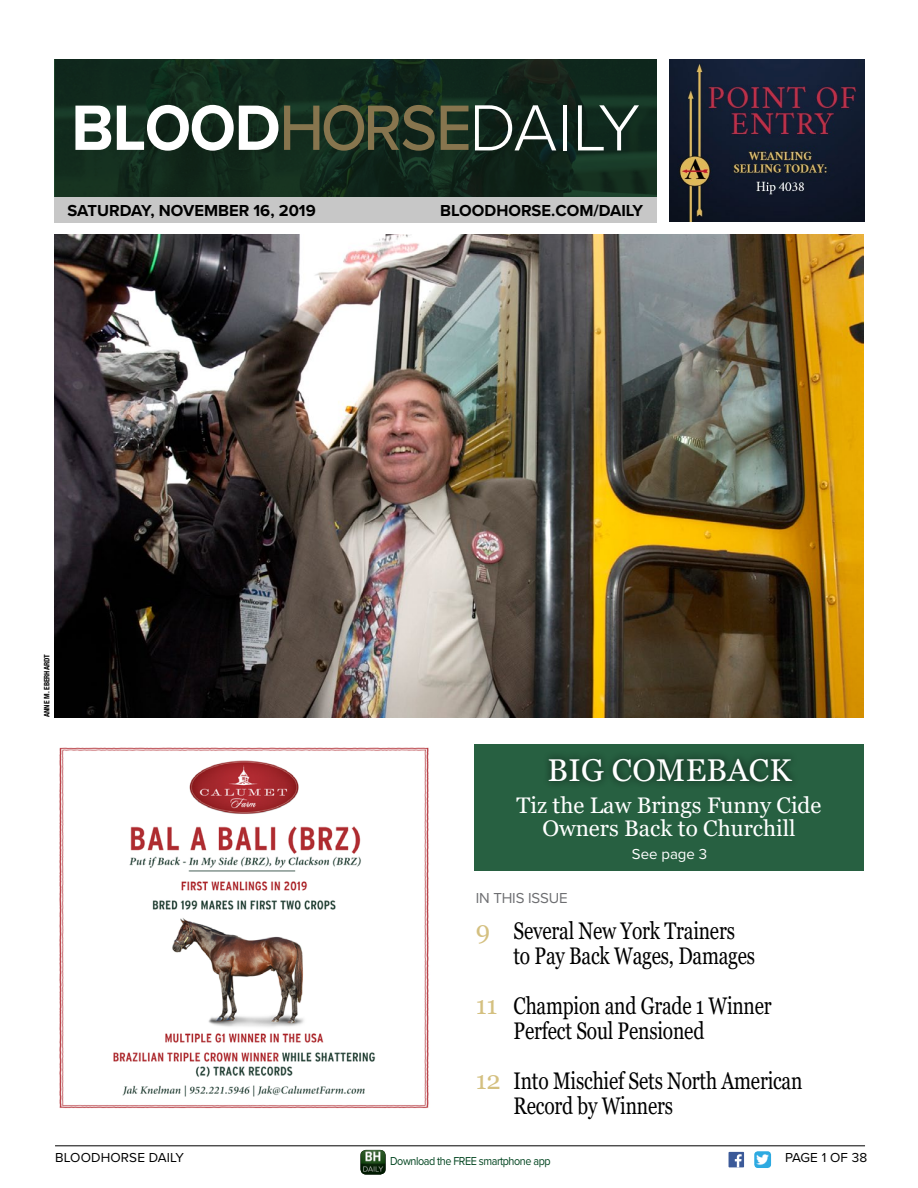
<style>
.page{position:relative;width:918px;height:1188px;background:#fff}
.page>*{position:absolute;margin:0;border:0;box-sizing:border-box;transform-origin:0 0}
.t1{font:31.5px "Georgia";letter-spacing:.01em;color:#fff}
.New_First_Page_Index{font:24px/25.5px "Georgia";letter-spacing:-.01em;color:#000;scale:.8 1}
.t2{font:22.5px/22.5px "Georgia";color:#fff;text-align:center}
.Date{font:700 16.5px "Proxima Nova";color:#000}
.In_This_Issue{font:15px "Proxima Nova A";letter-spacing:-.01em;color:#6d6e71}
.See_Page_XX_for_firs{font:15px "Proxima Nova";color:#fff}
.t3{font:13.5px "Proxima Nova";letter-spacing:.01em;color:#000}
.Download_the_App_Foo{font:12px "Proxima Nova";letter-spacing:-.04em;color:#00441f;scale:.9 1}
.Photo_Credit{font:700 condensed 7.5px "Helvetica Neue LT Std";color:#000}
.s1{font-size:25.5px;color:#d4c080}
</style>
<div class="page">
<hr style="left:55px;top:1146px;width:810px;height:1px;background:#000">
<img style="left:54px;top:234px;width:810px;height:483px">
<svg style="left:360px;top:1150px;width:26px;height:24px"></svg>
<img style="left:361px;top:1150px;width:24px;height:24px">
<div style="left:54px;top:197px;width:603px;height:25px;background:#c7c7c7"></div>
<svg style="left:54px;top:59px;width:603px;height:138px;background:#11291c"></svg>
<img style="left:59px;top:747px;width:370px;height:361px">
<img style="left:670px;top:59px;width:194px;height:163px">
<svg style="left:284px;top:105px;width:185px;height:46px;background:#414831"></svg>
<svg style="left:75px;top:105px;width:203px;height:46px"></svg>
<svg style="left:475px;top:105px;width:81px;height:45px"></svg>
<hr style="left:563px;top:105px;width:4px;height:45px;background:#fff">
<svg style="left:578px;top:105px;width:61px;height:45px"></svg>
<div style="left:475px;top:744px;width:389px;height:127px;background:#276041"></div>
<div style="left:541px;top:750px;width:259px;height:39px;background:#000;opacity:.75"></div>
<div style="left:729px;top:1152px;width:15px;height:15px;background:#3c5a99"></div>
<svg style="left:735px;top:1154px;width:7px;height:13px"></svg>
<img style="left:754px;top:1151px;width:17px;height:17px">
<p class="Date" style="left:68px;top:198px;width:250px">SATURDAY, NOVEMBER 16, 2019</p>
<p class="Date" style="left:440px;top:198px;width:205px">BLOODHORSE.COM/DAILY</p>
<p class="Photo_Credit" style="left:42px;top:717px;width:65px;rotate:-90deg">ANNE M. EBERHARDT</p>
<p class="t1" style="left:548px;top:751px;width:245px">BIG COMEBACK</p>
<p class="t2" style="left:517px;top:795px;width:306px">Tiz the Law Brings Funny Cide<br>Owners Back to Churchill</p>
<p class="See_Page_XX_for_firs" style="left:632px;top:842px;width:77px">See page 3</p>
<p class="In_This_Issue" style="left:476px;top:887px;width:93px">IN THIS ISSUE</p>
<p class="New_First_Page_Index" style="left:514px;top:918px;width:304px;text-indent:-38px"><span class="s1">9</span> Several New York Trainers to Pay Back Wages, Damages</p>
<p class="New_First_Page_Index" style="left:514px;top:993px;width:324px;text-indent:-38px"><span class="s1">11</span> Champion and Grade 1 Winner<br>Perfect Soul Pensioned</p>
<p class="New_First_Page_Index" style="left:514px;top:1068px;width:363px;text-indent:-38px"><span class="s1">12</span> Into Mischief Sets North American<br>Record by Winners</p>
<p class="t3" style="left:55px;top:1147px;width:131px">BLOODHORSE DAILY</p>
<p class="Download_the_App_Foo" style="left:390px;top:1152px;width:180px">Download the FREE smartphone app</p>
<p class="t3" style="left:785px;top:1147px;width:84px">PAGE 1 OF 38</p>
</div>
